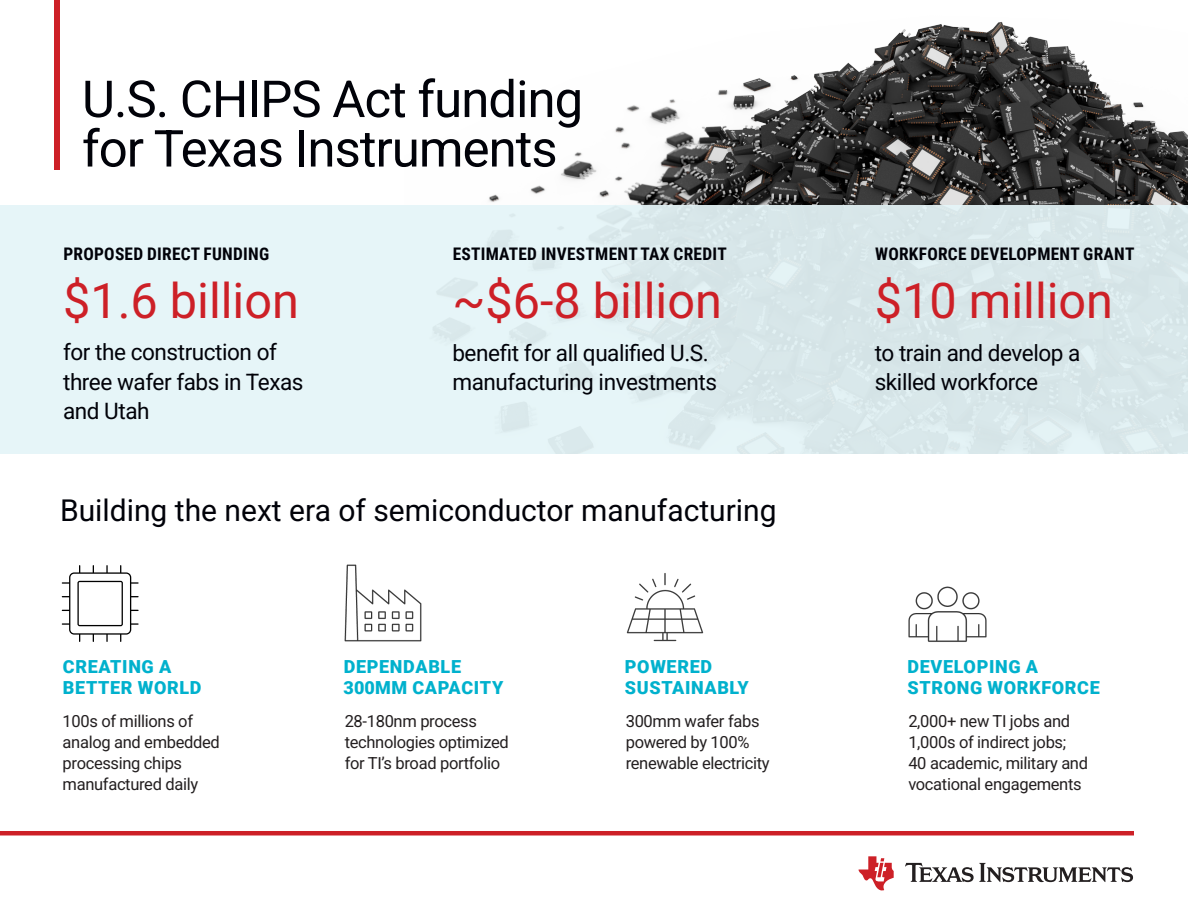
<style>
.page{position:relative;width:1188px;height:918px;background:#fff}
.page>*{position:absolute;margin:0;border:0;box-sizing:border-box;transform-origin:0 0}
.t1{font:51px/49.5px "Roboto";letter-spacing:-.02em;color:#010209}
.t2{font:48.6px "Roboto";color:#cd2027}
.t3{font:30px "Roboto";color:#010209}
.t4{font:22.5px/29.5px "Roboto";letter-spacing:-.02em;color:#010209}
.t5{font:900 18px/21px "Roboto";letter-spacing:.035em;color:#00b1cd}
.t6{font:700 17.4px "Roboto Condensed";letter-spacing:.015em;color:#010209}
.t7{font:16.5px/21px "Roboto";letter-spacing:-.02em;color:#231f20}
</style>
<div class="page">
<img style="left:489px;top:22px;width:699px;height:183px">
<div style="left:0;top:205px;width:1188px;height:249px;background:linear-gradient(to right,#eaf9fc,#d6e4e7)"></div>
<hr style="left:0;top:831px;width:1134px;height:4px;background:#cd2027">
<svg style="left:859px;top:856px;width:35px;height:35px"></svg>
<svg style="left:905px;top:863px;width:228px;height:19px"></svg>
<img style="left:626px;top:573px;width:78px;height:69px">
<img style="left:908px;top:586px;width:79px;height:56px">
<div style="left:54px;top:0;width:6px;height:169px;background:#cd2027"></div>
<img style="left:344px;top:564px;width:78px;height:78px">
<svg style="left:62px;top:565px;width:77px;height:77px"></svg>
<h1 class="t1" style="left:82px;top:72px;width:503px">U.S. CHIPS Act funding for Texas Instruments</h1>
<p class="t6" style="left:63px;top:241px;width:207px">PROPOSED DIRECT FUNDING</p>
<h2 class="t2" style="left:63px;top:266px;width:237px">$1.6 billion</h2>
<h3 class="t4" style="left:63px;top:337px;width:242px">for the construction of three wafer fabs in Texas and Utah</h3>
<p class="t6" style="left:453px;top:241px;width:276px">ESTIMATED INVESTMENT TAX CREDIT</p>
<h2 class="t2" style="left:452px;top:266px;width:271px">~$6-8 billion</h2>
<h3 class="t4" style="left:452px;top:337px;width:266px">benefit for all qualified U.S. manufacturing investments</h3>
<h3 class="t3" style="left:60px;top:490px;width:718px">Building the next era of semiconductor manufacturing</h3>
<p class="t5" style="left:63px;top:655px;width:140px">CREATING A<br>BETTER WORLD</p>
<p class="t7" style="left:63px;top:711px;width:159px">100s of millions of analog and embedded processing chips manufactured daily</p>
<p class="t5" style="left:344px;top:655px;width:161px">DEPENDABLE<br>300MM CAPACITY</p>
<p class="t7" style="left:345px;top:711px;width:166px">28-180nm process technologies optimized for TI’s broad portfolio</p>
<p class="t5" style="left:625px;top:655px;width:125px">POWERED<br>SUSTAINABLY</p>
<p class="t7" style="left:626px;top:711px;width:145px">300mm wafer fabs powered by 100% renewable electricity</p>
<p class="t6" style="left:875px;top:241px;width:261px">WORKFORCE DEVELOPMENT GRANT</p>
<h2 class="t2" style="left:875px;top:266px;width:240px">$10 million</h2>
<h3 class="t4" style="left:875px;top:337px;width:207px">to train and develop a skilled workforce</h3>
<p class="t5" style="left:908px;top:655px;width:194px">DEVELOPING A<br>STRONG WORKFORCE</p>
<p class="t7" style="left:908px;top:711px;width:181px">2,000+ new TI jobs and<br>1,000s of indirect jobs;<br>40 academic, military and vocational engagements</p>
</div>
